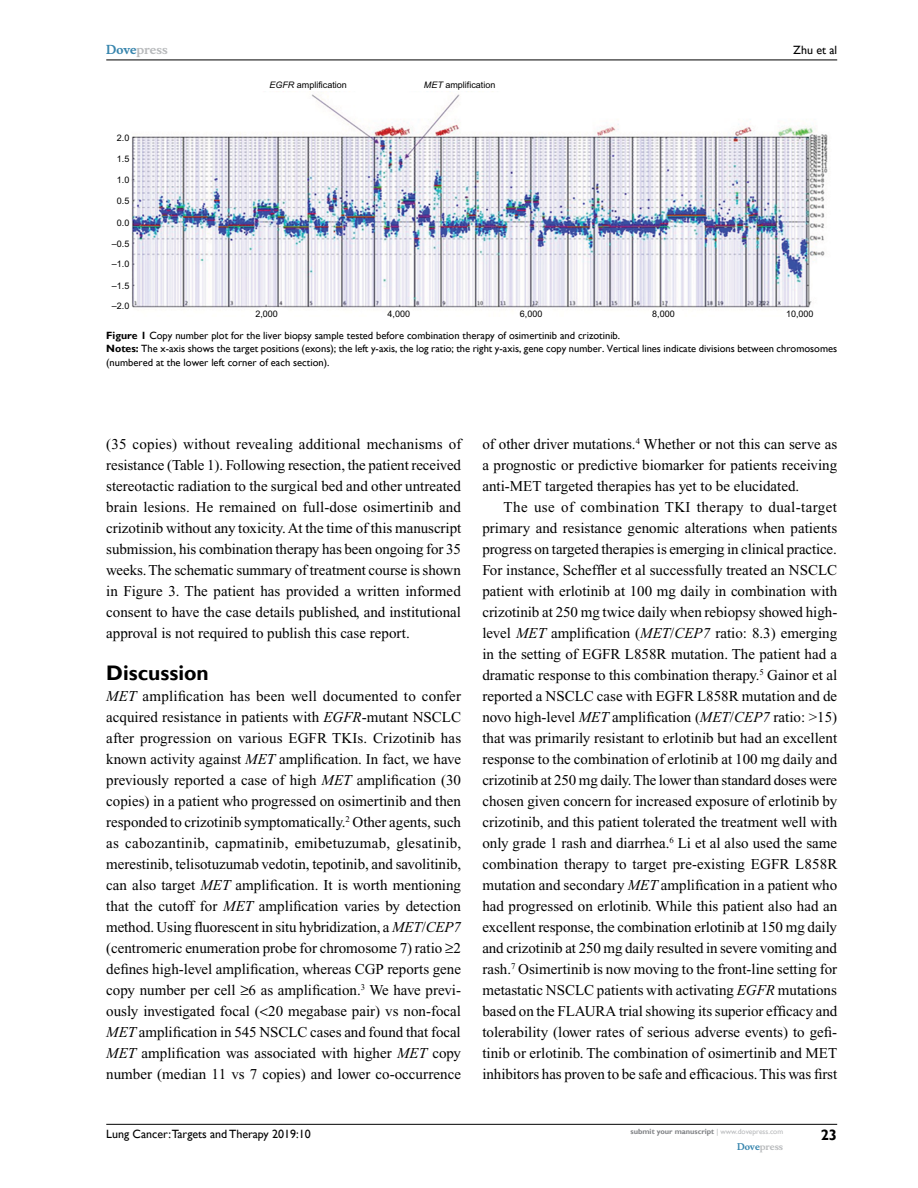
<style>
.page{position:relative;width:918px;height:1188px;background:#fff}
.page>*{position:absolute;margin:0;border:0;box-sizing:border-box;transform-origin:0 0}
.t1{font:700 21px "Gill Sans";color:#000}
.t2{font:15px/21px "Times New Roman";color:#000;text-align:justify}
.t3{font:700 15px "Gill Sans";color:#000}
.t4{font:12px "Gill Sans";color:#000}
.t5{font:700 12px "Musee";color:#b8babc}
.t6{font:10.5px/13.5px "Gill Sans";color:#000}
.t7{font:9px "Arial";color:#000}
.t8{font:700 9px "Musee";color:#b8babc}
.t9{font:700 7.5px "Gill Sans";color:#808285}
.s1{color:#3785ad}
.s2{font-style:italic}
.s3{font-weight:700}
.s4{font-weight:400;color:#b8babc}
</style>
<div class="page">
<hr style="left:106px;top:1124px;width:731px;height:1px;background:#000">
<hr style="left:106px;top:60px;width:731px;height:1px;background:#000">
<img style="left:131px;top:91px;width:697px;height:217px">
<p class="t5" style="left:106px;top:43px;width:63px"><span class="s1">Dove</span>press</p>
<p class="t7" style="left:117px;top:132px;width:14px">2.0</p>
<p class="t7" style="left:117px;top:152px;width:14px">1.5</p>
<p class="t7" style="left:117px;top:173px;width:14px">1.0</p>
<p class="t7" style="left:117px;top:195px;width:14px">0.5</p>
<p class="t7" style="left:117px;top:216px;width:14px">0.0</p>
<p class="t7" style="left:112px;top:237px;width:19px">–0.5</p>
<p class="t7" style="left:112px;top:258px;width:19px">–1.0</p>
<p class="t7" style="left:112px;top:279px;width:19px">–1.5</p>
<p class="t7" style="left:112px;top:300px;width:19px">–2.0</p>
<p class="t7" style="left:269px;top:79px;width:79px"><span class="s2">EGFR</span> amplification</p>
<p class="t7" style="left:424px;top:79px;width:73px"><span class="s2">MET</span> amplification</p>
<p class="t4" style="left:793px;top:43px;width:45px">Zhu et al</p>
<p class="t7" style="left:255px;top:307px;width:24px">2,000</p>
<p class="t7" style="left:388px;top:307px;width:24px">4,000</p>
<p class="t7" style="left:520px;top:307px;width:24px">6,000</p>
<p class="t7" style="left:652px;top:307px;width:24px">8,000</p>
<p class="t7" style="left:786px;top:307px;width:29px">10,000</p>
<p class="t6" style="left:106px;top:329px;width:732px"><span class="s3">Figure 1</span> Copy number plot for the liver biopsy sample tested before combination therapy of osimertinib and crizotinib.<br><span class="s3">Notes:</span> The x-axis shows the target positions (exons); the left y-axis, the log ratio; the right y-axis, gene copy number. Vertical lines indicate divisions between chromosomes (numbered at the lower left corner of each section).</p>
<p class="t2" style="left:106px;top:434px;width:357px">(35 copies) without revealing additional mechanisms of resistance (Table 1). Following resection, the patient received stereotactic radiation to the surgical bed and other untreated brain lesions. He remained on full-dose osimertinib and crizotinib without any toxicity. At the time of this manuscript submission, his combination therapy has been ongoing for 35 weeks. The schematic summary of treatment course is shown in Figure 3. The patient has provided a written informed consent to have the case details published, and institutional approval is not required to publish this case report.</p>
<h1 class="t1" style="left:106px;top:660px;width:104px">Discussion</h1>
<p class="t2" style="left:106px;top:686px;width:357px"><span class="s2">MET</span> amplification has been well documented to confer acquired resistance in patients with <span class="s2">EGFR</span>-mutant NSCLC after progression on various EGFR TKIs. Crizotinib has known activity against <span class="s2">MET</span> amplification. In fact, we have previously reported a case of high <span class="s2">MET</span> amplification (30 copies) in a patient who progressed on osimertinib and then responded to crizotinib symptomatically.<sup>2</sup> Other agents, such as cabozantinib, capmatinib, emibetuzumab, glesatinib, merestinib, telisotuzumab vedotin, tepotinib, and savolitinib, can also target <span class="s2">MET</span> amplification. It is worth mentioning that the cutoff for <span class="s2">MET</span> amplification varies by detection method. Using fluorescent in situ hybridization, a <span class="s2">MET</span>/<span class="s2">CEP7 </span>(centromeric enumeration probe for chromosome 7) ratio ≥2 defines high-level amplification, whereas CGP reports gene copy number per cell ≥6 as amplification.<sup>3</sup> We have previ&shy;ously investigated focal ( 20 megabase pair) vs non-focal <span class="s2">MET</span> amplification in 545 NSCLC cases and found that focal <span class="s2">MET</span> amplification was associated with higher <span class="s2">MET</span> copy number (median 11 vs 7 copies) and lower co-occurrence</p>
<p class="t2" style="left:482px;top:434px;width:356px">of other driver mutations.<sup>4</sup> Whether or not this can serve as a prognostic or predictive biomarker for patients receiving anti-MET targeted therapies has yet to be elucidated.</p>
<p class="t2" style="left:482px;top:497px;width:357px;text-indent:21px">The use of combination TKI therapy to dual-target primary and resistance genomic alterations when patients progress on targeted therapies is emerging in clinical practice.<br>For instance, Scheffler et al successfully treated an NSCLC patient with erlotinib at 100 mg daily in combination with crizotinib at 250 mg twice daily when rebiopsy showed high&shy;level <span class="s2">MET</span> amplification (<span class="s2">MET</span>/<span class="s2">CEP7</span> ratio: 8.3) emerging in the setting of EGFR L858R mutation. The patient had a dramatic response to this combination therapy.<sup>5</sup> Gainor et al reported a NSCLC case with EGFR L858R mutation and de novo high-level <span class="s2">MET</span> amplification (<span class="s2">MET</span>/<span class="s2">CEP7</span> ratio: &gt;15) that was primarily resistant to erlotinib but had an excellent response to the combination of erlotinib at 100 mg daily and crizotinib at 250 mg daily. The lower than standard doses were chosen given concern for increased exposure of erlotinib by crizotinib, and this patient tolerated the treatment well with only grade 1 rash and diarrhea.<sup>6</sup> Li et al also used the same combination therapy to target pre-existing EGFR L858R mutation and secondary <span class="s2">MET</span> amplification in a patient who had progressed on erlotinib. While this patient also had an excellent response, the combination erlotinib at 150 mg daily and crizotinib at 250 mg daily resulted in severe vomiting and rash.<sup>7</sup> Osimertinib is now moving to the front-line setting for metastatic NSCLC patients with activating <span class="s2">EGFR</span> mutations based on the FLAURA trial showing its superior efficacy and tolerability (lower rates of serious adverse events) to gefi&shy;tinib or erlotinib. The combination of osimertinib and MET inhibitors has proven to be safe and efficacious. This was first</p>
<p class="t4" style="left:106px;top:1127px;width:206px">Lung Cancer:Targets and Therapy 2019:10</p>
<p class="t9" style="left:631px;top:1127px;width:154px">submit your manuscript <span class="s4">| www.dovepress.com</span></p>
<p class="t8" style="left:737px;top:1141px;width:48px"><span class="s1">Dove</span>press</p>
<p class="t3" style="left:821px;top:1126px;width:18px">23</p>
</div>
